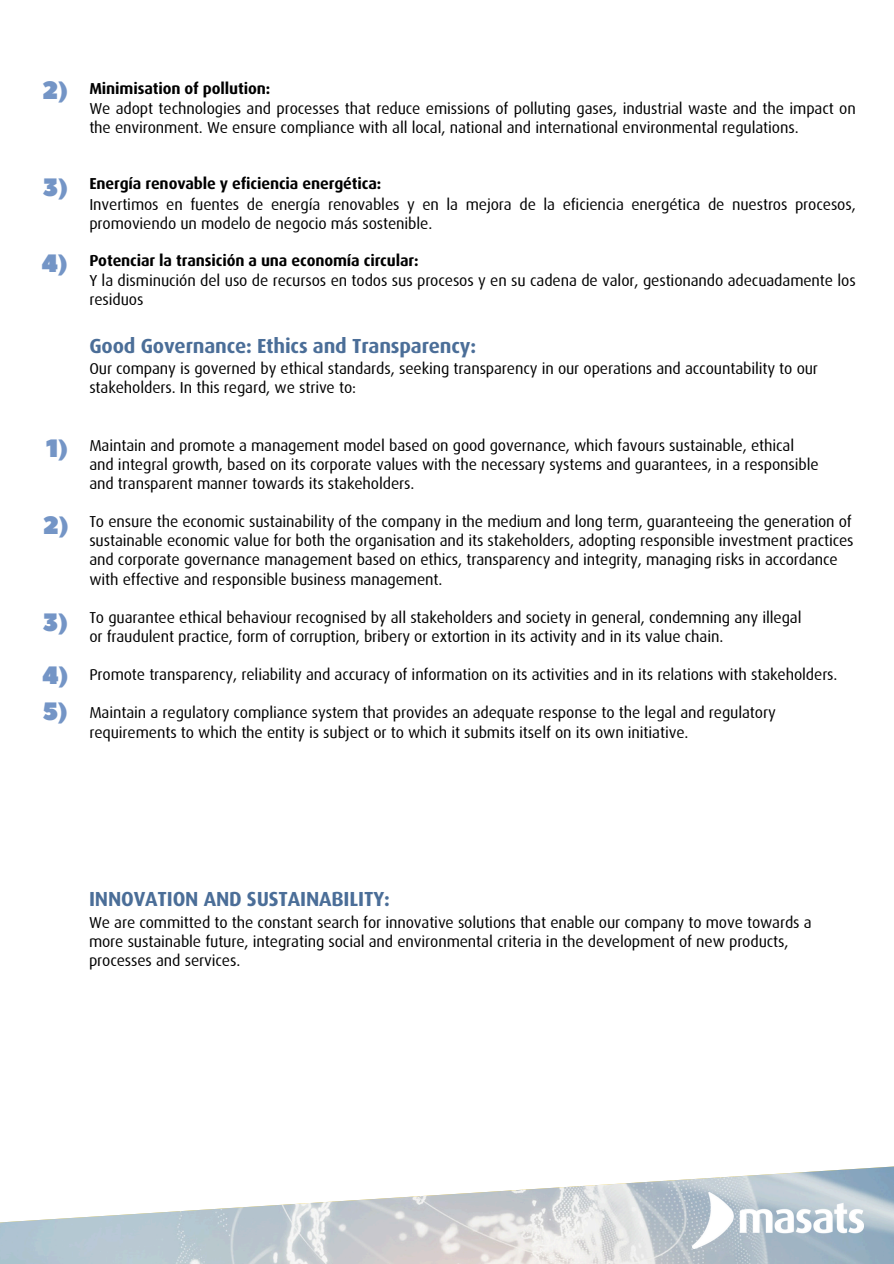
<style>
.page{position:relative;width:894px;height:1264px;background:#fff}
.page>*{position:absolute;margin:0;border:0;box-sizing:border-box;transform-origin:0 0}
.t1{font:25.05px "Peace Sans";color:#7495c6}
.t2{font:700 20.4px "Dax";letter-spacing:-.01em;color:#4b6e98}
.t3{font:15.9px/19.2px "Dax";letter-spacing:-.01em;color:#000}
.t4{font:700 15.9px "Dax";letter-spacing:-.01em;color:#000}
</style>
<div class="page">
<img style="left:0;top:1166px;width:893px;height:97px">
<img style="left:692px;top:1192px;width:171px;height:56px">
<p class="t1" style="left:42px;top:74px;width:28px">2)</p>
<p class="t1" style="left:43px;top:171px;width:27px">3)</p>
<p class="t1" style="left:42px;top:247px;width:28px">4)</p>
<p class="t1" style="left:46px;top:431px;width:24px">1)</p>
<p class="t1" style="left:43px;top:509px;width:28px">2)</p>
<p class="t1" style="left:43px;top:605px;width:27px">3)</p>
<p class="t1" style="left:42px;top:658px;width:28px">4)</p>
<p class="t1" style="left:43px;top:694px;width:27px">5)</p>
<p class="t4" style="left:89px;top:79px;width:182px">Minimisation of pollution:</p>
<p class="t3" style="left:89px;top:99px;width:767px">We adopt technologies and processes that reduce emissions of polluting gases, industrial waste and the impact on the environment. We ensure compliance with all local, national and international environmental regulations.</p>
<p class="t4" style="left:89px;top:175px;width:293px">Energía renovable y eficiencia energética:</p>
<p class="t3" style="left:89px;top:194px;width:767px">Invertimos en fuentes de energía renovables y en la mejora de la eficiencia energética de nuestros procesos, promoviendo un modelo de negocio más sostenible.</p>
<p class="t4" style="left:89px;top:251px;width:330px">Potenciar la transición a una economía circular:</p>
<p class="t3" style="left:89px;top:271px;width:767px">Y la disminución del uso de recursos en todos sus procesos y en su cadena de valor, gestionando adecuadamente los residuos</p>
<h1 class="t2" style="left:89px;top:334px;width:388px">Good Governance: Ethics and Transparency:</h1>
<h1 class="t3" style="left:89px;top:359px;width:730px">Our company is governed by ethical standards, seeking transparency in our operations and accountability to our</h1>
<h1 class="t3" style="left:89px;top:378px;width:268px">stakeholders. In this regard, we strive to:</h1>
<h1 class="t3" style="left:89px;top:435px;width:706px">Maintain and promote a management model based on good governance, which favours sustainable, ethical</h1>
<h1 class="t3" style="left:89px;top:454px;width:730px">and integral growth, based on its corporate values with the necessary systems and guarantees, in a responsible</h1>
<h1 class="t3" style="left:89px;top:473px;width:326px">and transparent manner towards its stakeholders.</h1>
<h1 class="t3" style="left:89px;top:512px;width:763px">To ensure the economic sustainability of the company in the medium and long term, guaranteeing the generation of</h1>
<p class="t3" style="left:89px;top:531px;width:765px">sustainable economic value for both the organisation and its stakeholders, adopting responsible investment practices</p>
<p class="t3" style="left:89px;top:550px;width:749px">and corporate governance management based on ethics, transparency and integrity, managing risks in accordance</p>
<p class="t3" style="left:89px;top:569px;width:354px">with effective and responsible business management.</p>
<p class="t3" style="left:89px;top:607px;width:713px">To guarantee ethical behaviour recognised by all stakeholders and society in general, condemning any illegal</p>
<p class="t3" style="left:89px;top:626px;width:635px">or fraudulent practice, form of corruption, bribery or extortion in its activity and in its value chain.</p>
<p class="t3" style="left:89px;top:665px;width:749px">Promote transparency, reliability and accuracy of information on its activities and in its relations with stakeholders.</p>
<p class="t3" style="left:89px;top:703px;width:687px">Maintain a regulatory compliance system that provides an adequate response to the legal and regulatory</p>
<p class="t3" style="left:89px;top:722px;width:600px">requirements to which the entity is subject or to which it submits itself on its own initiative.</p>
<p class="t2" style="left:89px;top:887px;width:302px">INNOVATION AND SUSTAINABILITY:</p>
<p class="t3" style="left:89px;top:912px;width:724px">We are committed to the constant search for innovative solutions that enable our company to move towards a</p>
<p class="t3" style="left:89px;top:931px;width:701px">more sustainable future, integrating social and environmental criteria in the development of new products,</p>
<p class="t3" style="left:89px;top:950px;width:153px">processes and services.</p>
</div>
